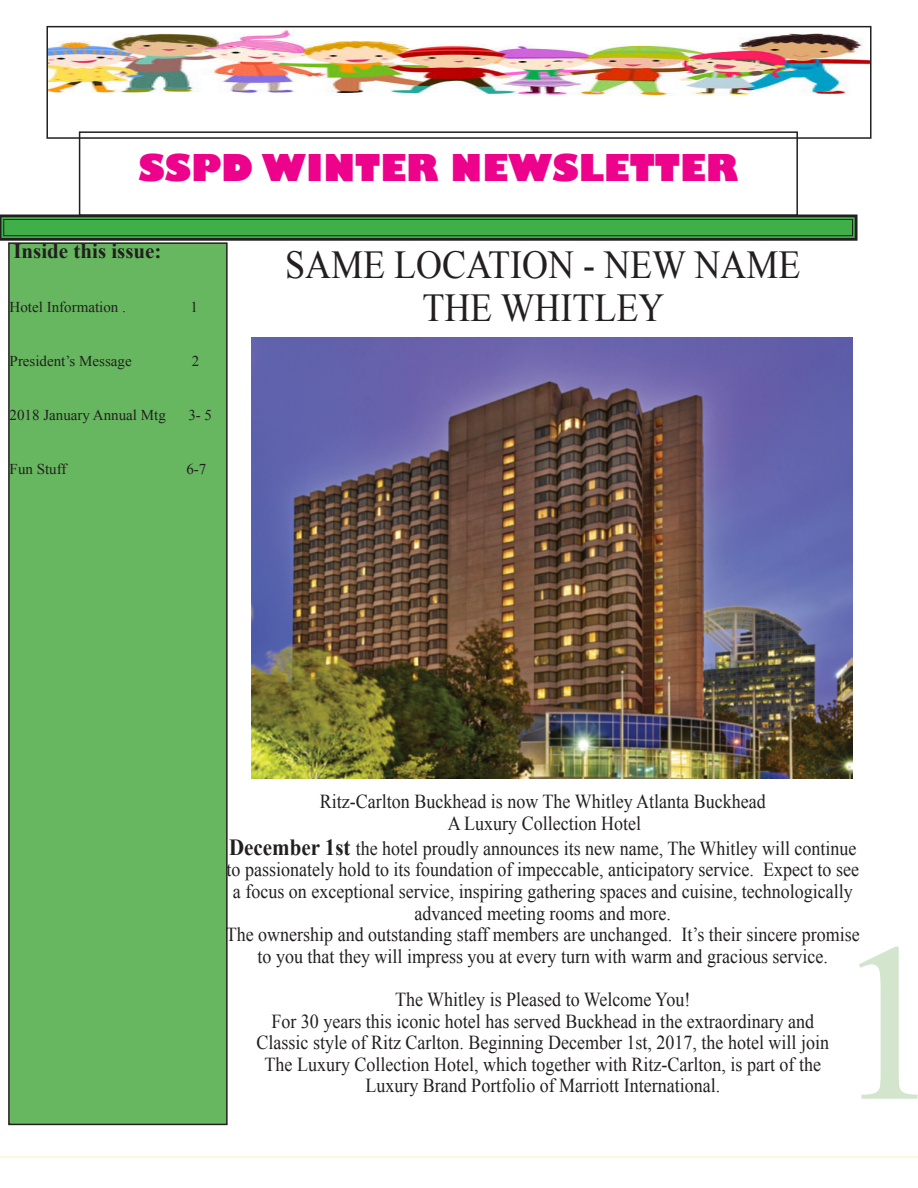
<style>
.page{position:relative;width:918px;height:1188px;background:#fff}
.page>*{position:absolute;margin:0;border:0;box-sizing:border-box;transform-origin:0 0}
.t1{font:225px "Times New Roman";color:#d3e6cd}
.t2{font:39.6px "Times New Roman";color:#231f20;scale:.91 1}
.t3{font:800 36px "Gill Sans";color:#ed028c}
.t4{font:700 21px "Times New Roman";color:#231f20}
.t5{font:19.8px/21.6px "Times New Roman";color:#231f20;text-align:center;scale:.91 1}
.t6{font:15px "Times New Roman";color:#231f20}
.s1{font-weight:700;font-size:23.1px}
</style>
<div class="page">
<svg style="left:0;top:214px;width:858px;height:27px;background:#3e9545"></svg>
<div style="left:3px;top:219px;width:850px;height:17px;border:1px solid #231f20"></div>
<div style="left:8px;top:242px;width:220px;height:884px;background:#66b75f"></div>
<svg style="left:78px;top:140px;width:721px;height:77px"></svg>
<img style="left:46px;top:25px;width:826px;height:115px">
<img style="left:251px;top:337px;width:601px;height:442px">
<p class="t3" style="left:139px;top:145px;width:601px">SSPD WINTER NEWSLETTER</p>
<p class="t4" style="left:13px;top:236px;width:150px">Inside this issue:</p>
<p class="t6" style="left:10px;top:297px;width:118px">Hotel Information .</p>
<p class="t6" style="left:190px;top:297px;width:9px">1</p>
<p class="t6" style="left:10px;top:351px;width:124px">President’s Message</p>
<p class="t6" style="left:192px;top:351px;width:9px">2</p>
<p class="t6" style="left:10px;top:405px;width:158px">2018 January Annual Mtg</p>
<p class="t6" style="left:188px;top:405px;width:25px">3- 5</p>
<p class="t6" style="left:10px;top:459px;width:58px">Fun Stuff</p>
<p class="t6" style="left:186px;top:459px;width:21px">6-7</p>
<p class="t2" style="left:285px;top:236px;width:568px">SAME LOCATION - NEW NAME</p>
<p class="t2" style="left:422px;top:280px;width:268px">THE WHITLEY</p>
<p class="t5" style="left:320px;top:790px;width:491px">Ritz-Carlton Buckhead is now The Whitley Atlanta Buckhead</p>
<p class="t5" style="left:448px;top:812px;width:214px">A Luxury Collection Hotel</p>
<p class="t5" style="left:227px;top:837px;width:696px"><span class="s1">December 1st</span> the hotel proudly announces its new name, The Whitley will continue to passionately hold to its foundation of impeccable, anticipatory service. Expect to see a focus on exceptional service, inspiring gathering spaces and cuisine, technologically advanced meeting rooms and more.</p>
<p class="t5" style="left:226px;top:923px;width:698px">The ownership and outstanding staff members are unchanged. It’s their sincere promise to you that they will impress you at every turn with warm and gracious service.</p>
<p class="t5" style="left:395px;top:988px;width:326px">The Whitley is Pleased to Welcome You!</p>
<p class="t5" style="left:271px;top:1010px;width:598px">For 30 years this iconic hotel has served Buckhead in the extraordinary and</p>
<p class="t5" style="left:257px;top:1031px;width:631px">Classic style of Ritz Carlton. Beginning December 1st, 2017, the hotel will join</p>
<p class="t5" style="left:265px;top:1053px;width:613px">The Luxury Collection Hotel, which together with Ritz-Carlton, is part of the</p>
<p class="t5" style="left:365px;top:1074px;width:392px">Luxury Brand Portfolio of Marriott International.</p>
<p class="t1" style="left:832px;top:865px;width:114px">1</p>
</div>
